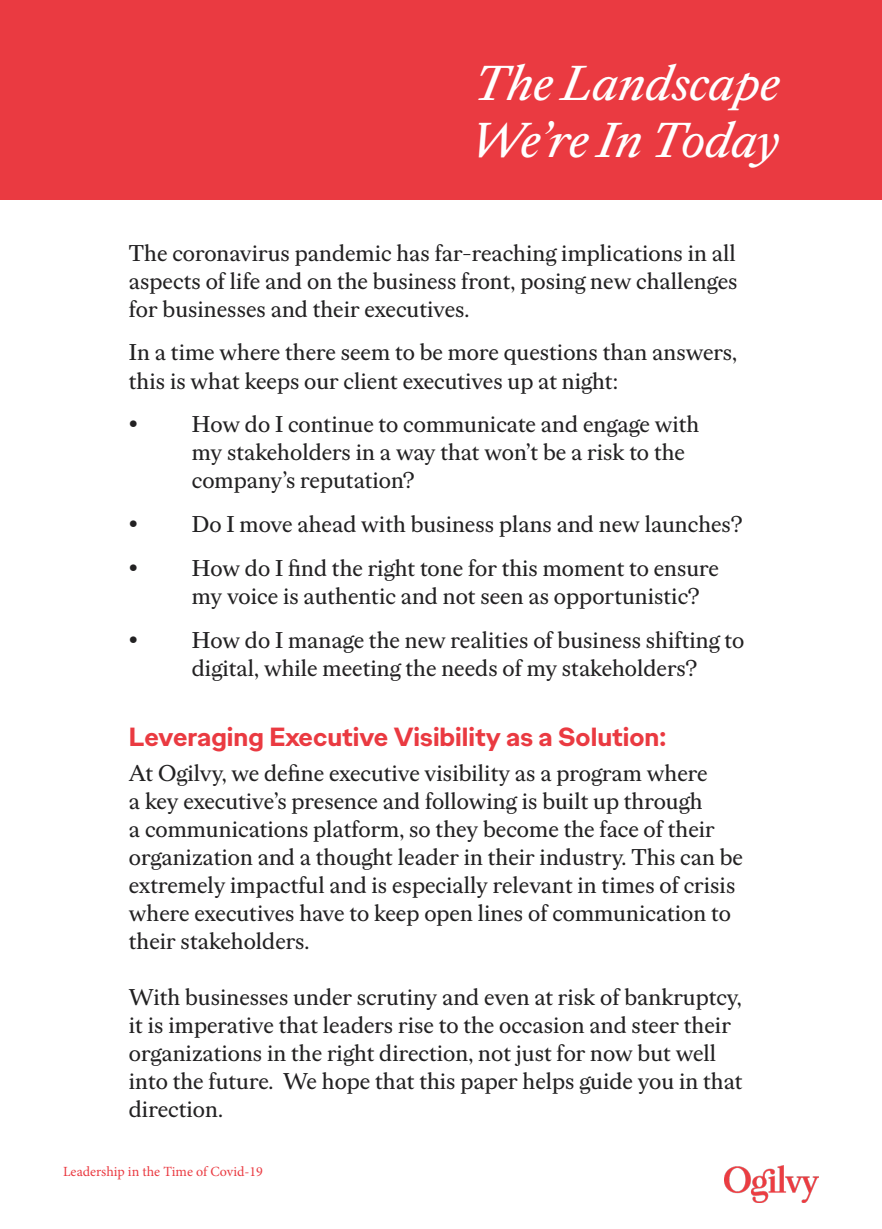
<style>
.page{position:relative;width:882px;height:1229px;background:#fff}
.page>*{position:absolute;margin:0;border:0;box-sizing:border-box;transform-origin:0 0}
.t1{font:italic 48.82px "Ogilvy Serif";color:#fff}
.t2{font:700 26.25px "Ogilvy Sans";color:#ea3a41}
.t3{font:22.75px/28px "Ogilvy Serif";color:#222122}
.t4{font:14px "Minion Pro";color:#ea3a41}
</style>
<div class="page">
<div style="left:0;top:0;width:882px;height:200px;background:#ea3a41"></div>
<img style="left:725px;top:1166px;width:94px;height:36px">
<p class="t1" style="left:474px;top:52px;width:307px">The Landscape</p>
<p class="t1" style="left:470px;top:109px;width:311px">We’re In Today</p>
<p class="t3" style="left:129px;top:239px;width:610px;text-align:justify">The coronavirus pandemic has far-reaching implications in all aspects of life and on the business front, posing new challenges for businesses and their executives.</p>
<p class="t3" style="left:129px;top:338px;width:610px">In a time where there seem to be more questions than answers, this is what keeps our client executives up at night:</p>
<p class="t3" style="left:192px;top:410px;width:509px;text-indent:-63px">• How do I continue to communicate and engage with my stakeholders in a way that won’t be a risk to the company’s reputation?</p>
<p class="t3" style="left:129px;top:510px;width:615px">• Do I move ahead with business plans and new launches?</p>
<p class="t3" style="left:192px;top:554px;width:529px;text-indent:-63px">• How do I find the right tone for this moment to ensure my voice is authentic and not seen as opportunistic?</p>
<p class="t3" style="left:192px;top:625px;width:554px;text-indent:-63px">• How do I manage the new realities of business shifting to digital, while meeting the needs of my stakeholders?</p>
<p class="t2" style="left:129px;top:719px;width:539px">Leveraging Executive Visibility as a Solution:</p>
<p class="t3" style="left:129px;top:758px;width:616px">At Ogilvy, we define executive visibility as a program where<br>a key executive’s presence and following is built up through<br>a communications platform, so they become the face of their organization and a thought leader in their industry. This can be extremely impactful and is especially relevant in times of crisis where executives have to keep open lines of communication to their stakeholders.</p>
<p class="t3" style="left:129px;top:982px;width:615px">With businesses under scrutiny and even at risk of bankruptcy, it is imperative that leaders rise to the occasion and steer their organizations in the right direction, not just for now but well into the future. We hope that this paper helps guide you in that direction.</p>
<p class="t4" style="left:63px;top:1162px;width:201px">Leadership in the Time of Covid-19</p>
</div>
